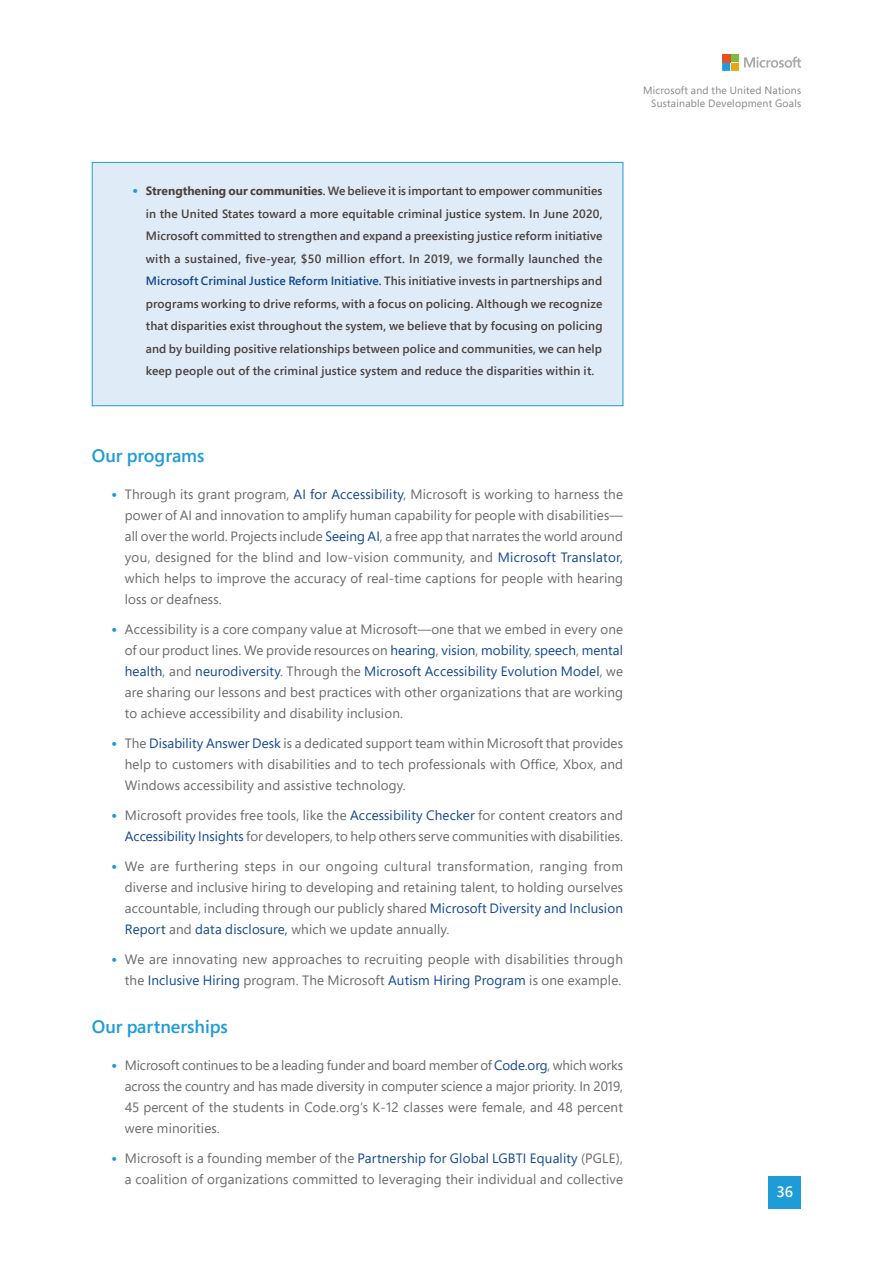
<style>
.page{position:relative;width:893px;height:1263px;background:#fff}
.page>*{position:absolute;margin:0;border:0;box-sizing:border-box;transform-origin:0 0}
.Heading_2{font:600 18px "Segoe Pro";color:#1d9cd8}
.t1{font:600 15px "Segoe Pro";color:#fff}
.t2{font:13.5px/21px "Segoe Pro";letter-spacing:.01em;color:#6a6a6a;text-align:justify}
.t3{font:600 12px/22.5px "Segoe Pro";letter-spacing:.01em;color:#49413f;text-align:justify}
.t4{font:10.5px/13.5px "Segoe Pro";letter-spacing:.02em;color:#888787;text-align:right}
.s1{font-weight:700;font-size:15px;color:#1d9cd8}
.s2{font-weight:700}
.s3{color:#124891}
</style>
<div class="page">
<svg style="left:722px;top:54px;width:79px;height:17px"></svg>
<div style="left:768px;top:1176px;width:33px;height:33px;background:#1d9cd8"></div>
<div style="left:92px;top:162px;width:531px;height:244px;background:#dfecf7"></div>
<div style="left:92px;top:162px;width:531px;height:244px;border:1px solid #1d9cd8"></div>
<p class="t4" style="left:643px;top:83px;width:160px">Microsoft and the United Nations<br>Sustainable Development Goals</p>
<p class="t3" style="left:146px;top:179px;width:458px;text-indent:-14px"><span class="s1">•</span> <span class="s2">Strengthening our communities</span>. We believe it is important to empower communities in the United States toward a more equitable criminal justice system. In June 2020, Microsoft committed to strengthen and expand a preexisting justice reform initiative with a sustained, five-year, $50 million effort. In 2019, we formally launched the <span class="s3">Microsoft Criminal Justice Reform Initiative</span>. This initiative invests in partnerships and programs working to drive reforms, with a focus on policing. Although we recognize that disparities exist throughout the system, we believe that by focusing on policing and by building positive relationships between police and communities, we can help keep people out of the criminal justice system and reduce the disparities within it.</p>
<h2 class="Heading_2" style="left:92px;top:443px;width:114px">Our programs</h2>
<p class="t2" style="left:125px;top:483px;width:500px;text-indent:-14px"><span class="s1">•</span> Through its grant program, <span class="s3">AI for Accessibility</span>, Microsoft is working to harness the power of AI and innovation to amplify human capability for people with disabilities— all over the world. Projects include <span class="s3">Seeing AI</span>, a free app that narrates the world around you, designed for the blind and low-vision community, and <span class="s3">Microsoft Translator, </span>which helps to improve the accuracy of real-time captions for people with hearing loss or deafness.</p>
<p class="t2" style="left:125px;top:618px;width:500px;text-indent:-14px"><span class="s1">•</span> Accessibility is a core company value at Microsoft—one that we embed in every one of our product lines. We provide resources on <span class="s3">hearing</span>, <span class="s3">vision</span>, <span class="s3">mobility</span>, <span class="s3">speech</span>, <span class="s3">mental health</span>, and <span class="s3">neurodiversity</span>. Through the <span class="s3">Microsoft Accessibility Evolution Model</span>, we are sharing our lessons and best practices with other organizations that are working to achieve accessibility and disability inclusion.</p>
<p class="t2" style="left:125px;top:732px;width:500px;text-indent:-14px"><span class="s1">•</span> The <span class="s3">Disability Answer Desk</span> is a dedicated support team within Microsoft that provides help to customers with disabilities and to tech professionals with Office, Xbox, and Windows accessibility and assistive technology.</p>
<p class="t2" style="left:111px;top:804px;width:513px;text-align:right"><span class="s1">•</span> Microsoft provides free tools, like the <span class="s3">Accessibility Checker</span> for content creators and<br><span class="s3">Accessibility Insights</span> for developers, to help others serve communities with disabilities.</p>
<p class="t2" style="left:125px;top:855px;width:500px;text-indent:-14px"><span class="s1">•</span> We are furthering steps in our ongoing cultural transformation, ranging from diverse and inclusive hiring to developing and retaining talent, to holding ourselves accountable, including through our publicly shared <span class="s3">Microsoft Diversity and Inclusion Report</span> and <span class="s3">data disclosure,</span> which we update annually.</p>
<p class="t2" style="left:111px;top:948px;width:513px;text-align:right"><span class="s1">•</span> We are innovating new approaches to recruiting people with disabilities through the <span class="s3">Inclusive Hiring</span> program. The Microsoft <span class="s3">Autism Hiring Program</span> is one example.</p>
<h2 class="Heading_2" style="left:92px;top:1015px;width:138px">Our partnerships</h2>
<p class="t2" style="left:125px;top:1054px;width:500px;text-indent:-14px"><span class="s1">•</span> Microsoft continues to be a leading funder and board member of <span class="s3">Code.org</span>, which works across the country and has made diversity in computer science a major priority. In 2019, 45 percent of the students in Code.org’s K-12 classes were female, and 48 percent were minorities.</p>
<p class="t2" style="left:111px;top:1147px;width:513px;text-align:right"><span class="s1">•</span> Microsoft is a founding member of the <span class="s3">Partnership for Global LGBTI Equality</span> (PGLE), a coalition of organizations committed to leveraging their individual and collective</p>
<p class="t1" style="left:776px;top:1182px;width:18px">36</p>
</div>
